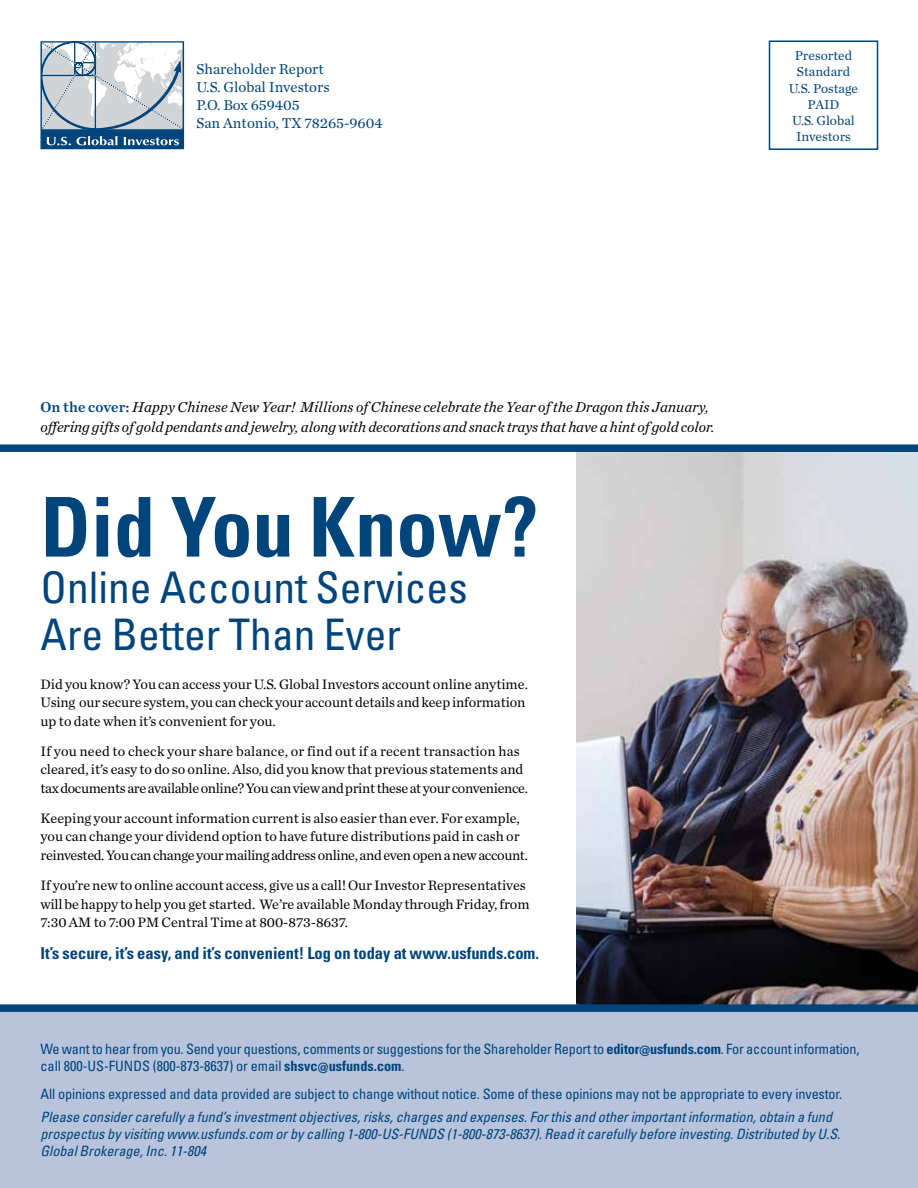
<style>
.page{position:relative;width:918px;height:1188px;background:#fff}
.page>*{position:absolute;margin:0;border:0;box-sizing:border-box;transform-origin:0 0}
.t1{font:700 condensed 82.5px "Univers";color:#00447c}
.t2{font:condensed 43.5px/46.5px "Univers";color:#00447c}
.t3{font:700 condensed 16.5px "Univers";color:#00447c}
.t4{font:italic 15px/19.5px "Chronicle Text G1";letter-spacing:-.005em;color:#000}
.t5{font:15px/18px "Chronicle Text G1";color:#00447c}
.t6{font:14.25px/18.8px "Chronicle Text G1";letter-spacing:-.005em;color:#000}
.t7{font:condensed 14.25px/17.2px "Univers";letter-spacing:-.01em;color:#00447c}
.t8{font:italic condensed 14.25px/17.2px "Univers";color:#00447c}
.t9{font:13.5px/16.2px "Chronicle Text G1";color:#00447c;text-align:center}
.s1{font-family:"Chronicle Text G1 Semi";font-style:normal;color:#00447c}
.s2{font-weight:700}
</style>
<div class="page">
<img style="left:576px;top:452px;width:342px;height:552px">
<div style="left:0;top:1011px;width:918px;height:177px;background:#b8c4db"></div>
<div style="left:41px;top:130px;width:142px;height:19px;background:linear-gradient(to right,#00447c,#00447c)"></div>
<svg style="left:42px;top:43px;width:140px;height:102px"></svg>
<div style="left:40px;top:41px;width:144px;height:108px;border:1px solid #00447c"></div>
<div style="left:769px;top:40px;width:109px;height:110px;border:2px solid #00447c"></div>
<div style="left:0;top:444px;width:918px;height:8px;background:#00447c"></div>
<div style="left:0;top:1004px;width:918px;height:8px;background:#00447c"></div>
<p class="t5" style="left:196px;top:59px;width:188px">Shareholder Report<br>U.S. Global Investors<br>P.O. Box 659405<br>San Antonio, TX 78265-9604</p>
<p class="t9" style="left:789px;top:47px;width:71px">Presorted<br>Standard<br>U.S. Postage<br>PAID<br>U.S. Global<br>Investors</p>
<p class="t4" style="left:40px;top:397px;width:676px"><span class="s1">On the cover:</span> Happy Chinese New Year! Millions of Chinese celebrate the Year of the Dragon this January, offering gifts of gold pendants and jewelry, along with decorations and snack trays that have a hint of gold color.</p>
<h1 class="t1" style="left:40px;top:477px;width:499px">Did You Know?</h1>
<h2 class="t2" style="left:40px;top:563px;width:429px">Online Account Services<br>Are Better Than Ever</h2>
<p class="t6" style="left:40px;top:674px;width:489px">Did you know? You can access your U.S. Global Investors account online anytime.<br>Using our secure system, you can check your account details and keep information up to date when it’s convenient for you.</p>
<p class="t6" style="left:40px;top:741px;width:489px">If you need to check your share balance, or find out if a recent transaction has cleared, it’s easy to do so online. Also, did you know that previous statements and tax documents are available online? You can view and print these at your convenience.</p>
<p class="t6" style="left:40px;top:808px;width:489px">Keeping your account information current is also easier than ever. For example, you can change your dividend option to have future distributions paid in cash or reinvested. You can change your mailing address online, and even open a new account.</p>
<p class="t6" style="left:40px;top:875px;width:491px">If you’re new to online account access, give us a call! Our Investor Representatives will be happy to help you get started. We’re available Monday through Friday, from<br>7:30 AM to 7:00 PM Central Time at 800-873-8637.</p>
<p class="t3" style="left:40px;top:943px;width:500px">It’s secure, it’s easy, and it’s convenient! Log on today at www.usfunds.com.</p>
<p class="t7" style="left:40px;top:1040px;width:821px">We want to hear from you. Send your questions, comments or suggestions for the Shareholder Report to <span class="s2">editor@usfunds.com</span>. For account information, call 800-US-FUNDS (800-873-8637) or email <span class="s2">shsvc@usfunds.com</span>.</p>
<p class="t7" style="left:40px;top:1085px;width:803px">All opinions expressed and data provided are subject to change without notice. Some of these opinions may not be appropriate to every investor.</p>
<p class="t8" style="left:40px;top:1108px;width:801px">Please consider carefully a fund’s investment objectives, risks, charges and expenses. For this and other important information, obtain a fund prospectus by visiting www.usfunds.com or by calling 1-800-US-FUNDS (1-800-873-8637). Read it carefully before investing. Distributed by U.S.<br>Global Brokerage, Inc. 11-804</p>
</div>
